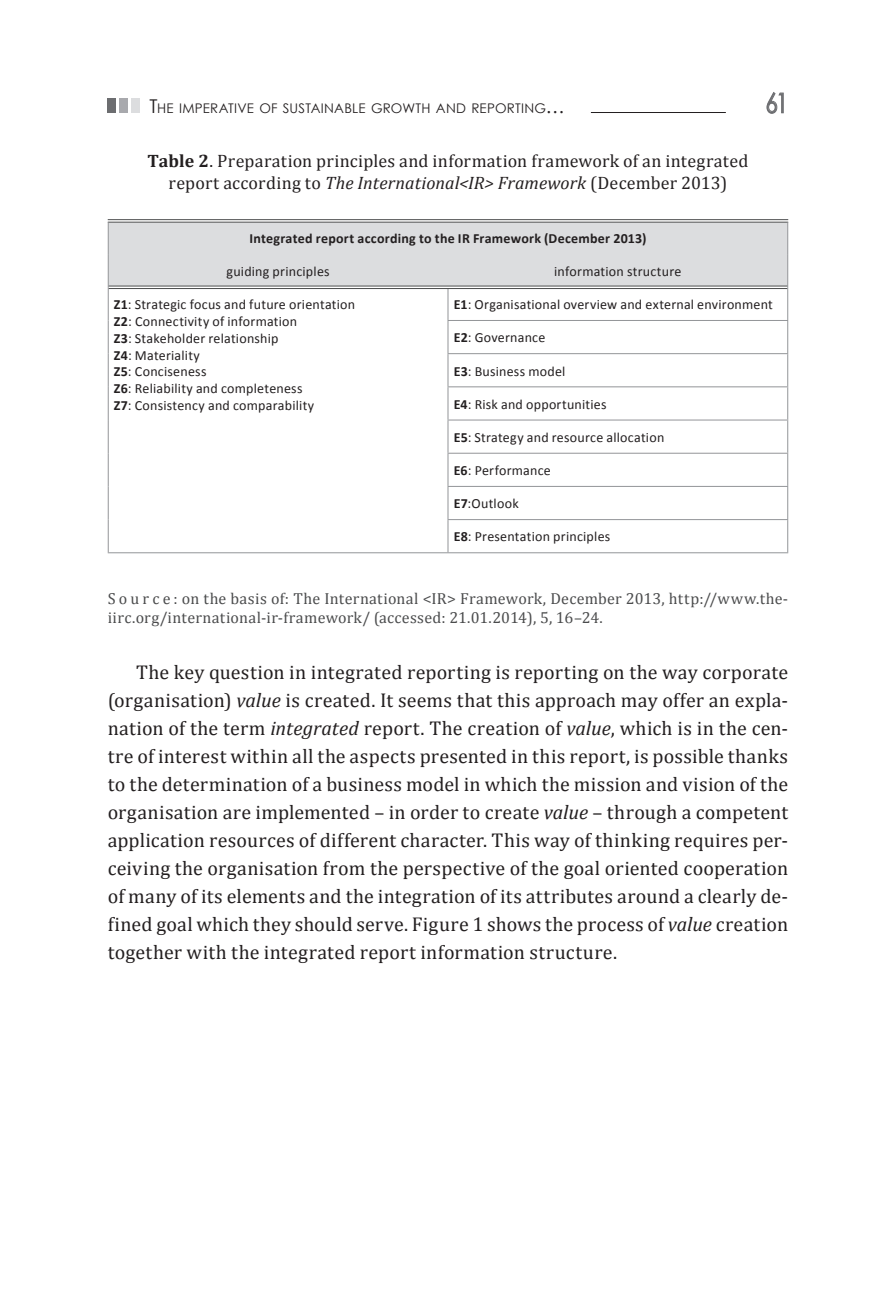
<style>
.page{position:relative;width:896px;height:1293px;background:#fff}
.page>*{position:absolute;margin:0;border:0;box-sizing:border-box;transform-origin:0 0}
.t1{font:27.6px "Century Gothic";color:#6c6d70;scale:.8 1}
.t2{font:20px/28px "Cambria";letter-spacing:.015em;color:#231f20;text-align:justify}
.t3{font:18px/21.6px "Cambria";letter-spacing:.015em;color:#231f20;text-align:center}
.t4{font:16px/19.2px "Cambria";letter-spacing:.02em;color:#4b4c4d}
.t5{font:14px/16.8px "Calibri";letter-spacing:.015em;color:#231f20}
.t6{font:700 14px "Calibri";letter-spacing:.02em;color:#231f20}
.t7{font:13.4px "Century Gothic";letter-spacing:.02em;color:#231f20}
.s1{font-size:19px}
.s2{font-weight:700}
.s3{font-style:italic}
</style>
<div class="page">
<div style="left:108px;top:99px;width:8px;height:14px;background:#6c6d70"></div>
<div style="left:120px;top:99px;width:8px;height:14px;background:#a8a9ad"></div>
<div style="left:132px;top:99px;width:8px;height:14px;background:#dcdddf"></div>
<svg style="left:766px;top:92px;width:17px;height:22px"></svg>
<hr style="left:591px;top:112px;width:135px;height:1px;background:#231f20">
<div style="left:109px;top:223px;width:678px;height:63px;background:#dcdddf"></div>
<hr style="left:447px;top:289px;width:1px;height:31px;background:#939598">
<hr style="left:447px;top:320px;width:341px;height:1px;background:#939598">
<hr style="left:447px;top:321px;width:1px;height:32px;background:#939598">
<hr style="left:447px;top:353px;width:341px;height:1px;background:#939598">
<hr style="left:447px;top:354px;width:1px;height:32px;background:#939598">
<hr style="left:447px;top:386px;width:341px;height:1px;background:#939598">
<hr style="left:447px;top:387px;width:1px;height:32px;background:#939598">
<hr style="left:447px;top:419px;width:341px;height:1px;background:#939598">
<hr style="left:447px;top:420px;width:1px;height:33px;background:#939598">
<hr style="left:447px;top:453px;width:341px;height:1px;background:#939598">
<hr style="left:447px;top:454px;width:1px;height:32px;background:#939598">
<hr style="left:447px;top:486px;width:341px;height:1px;background:#939598">
<hr style="left:447px;top:487px;width:1px;height:32px;background:#939598">
<hr style="left:447px;top:519px;width:341px;height:1px;background:#939598">
<hr style="left:447px;top:520px;width:1px;height:32px;background:#939598">
<hr style="left:108px;top:287px;width:1px;height:33px;background:#939598">
<hr style="left:787px;top:287px;width:1px;height:33px;background:#939598">
<hr style="left:108px;top:320px;width:1px;height:34px;background:#939598">
<hr style="left:787px;top:321px;width:1px;height:32px;background:#939598">
<hr style="left:108px;top:354px;width:1px;height:33px;background:#939598">
<hr style="left:787px;top:354px;width:1px;height:32px;background:#939598">
<hr style="left:108px;top:387px;width:1px;height:33px;background:#939598">
<hr style="left:787px;top:387px;width:1px;height:32px;background:#939598">
<hr style="left:108px;top:420px;width:1px;height:33px;background:#939598">
<hr style="left:787px;top:420px;width:1px;height:33px;background:#939598">
<hr style="left:108px;top:453px;width:1px;height:33px;background:#939598">
<hr style="left:787px;top:454px;width:1px;height:32px;background:#939598">
<hr style="left:108px;top:486px;width:1px;height:33px;background:#939598">
<hr style="left:787px;top:487px;width:1px;height:32px;background:#939598">
<hr style="left:108px;top:519px;width:1px;height:33px;background:#939598">
<hr style="left:787px;top:520px;width:1px;height:32px;background:#939598">
<hr style="left:108px;top:552px;width:340px;height:1px;background:#939598">
<hr style="left:448px;top:552px;width:340px;height:1px;background:#939598">
<hr style="left:108px;top:219px;width:340px;height:1px;background:#4b4c4d">
<hr style="left:108px;top:222px;width:340px;height:1px;background:#4b4c4d">
<hr style="left:448px;top:219px;width:340px;height:1px;background:#4b4c4d">
<hr style="left:448px;top:222px;width:340px;height:1px;background:#4b4c4d">
<hr style="left:108px;top:222px;width:1px;height:32px;background:#939598">
<hr style="left:787px;top:222px;width:1px;height:32px;background:#939598">
<hr style="left:108px;top:254px;width:1px;height:33px;background:#939598">
<hr style="left:787px;top:254px;width:1px;height:33px;background:#939598">
<hr style="left:109px;top:286px;width:339px;height:1px;background:#4b4c4d">
<hr style="left:109px;top:288px;width:339px;height:1px;background:#4b4c4d">
<hr style="left:448px;top:286px;width:339px;height:1px;background:#4b4c4d">
<hr style="left:448px;top:288px;width:339px;height:1px;background:#4b4c4d">
<p class="t7" style="left:150px;top:99px;width:417px"><span class="s1">T</span>HE IMPERATIVE OF SUSTAINABLE GROWTH AND REPORTING<span class="s1">…</span></p>
<h1 class="t1" style="left:765px;top:84px;width:30px">61</h1>
<p class="t3" style="left:147px;top:150px;width:602px"><span class="s2">Table 2</span>. Preparation principles and information framework of an integrated report according to <span class="s3">The International&lt;IR&gt; Framework</span> (December 2013)</p>
<p class="t6" style="left:249px;top:229px;width:399px">Integrated report according to the IR Framework (December 2013)</p>
<p class="t5" style="left:226px;top:263px;width:105px">guiding principles</p>
<p class="t5" style="left:554px;top:263px;width:129px">information structure</p>
<p class="t5" style="left:114px;top:296px;width:243px"><span class="s2">Z1</span>: Strategic focus and future orientation<br><span class="s2">Z2</span>: Connectivity of information<br><span class="s2">Z3</span>: Stakeholder relationship<br><span class="s2">Z4</span>: Materiality<br><span class="s2">Z5</span>: Conciseness<br><span class="s2">Z6</span>: Reliability and completeness<br><span class="s2">Z7</span>: Consistency and comparability</p>
<p class="t5" style="left:454px;top:296px;width:321px"><span class="s2">E1</span>: Organisational overview and external environment</p>
<p class="t5" style="left:454px;top:329px;width:93px"><span class="s2">E2</span>: Governance</p>
<p class="t5" style="left:454px;top:362px;width:113px"><span class="s2">E3</span>: Business model</p>
<p class="t5" style="left:454px;top:396px;width:154px"><span class="s2">E4</span>: Risk and opportunities</p>
<p class="t5" style="left:454px;top:429px;width:212px"><span class="s2">E5</span>: Strategy and resource allocation</p>
<p class="t5" style="left:454px;top:462px;width:99px"><span class="s2">E6</span>: Performance</p>
<p class="t5" style="left:454px;top:495px;width:67px"><span class="s2">E7</span>:Outlook</p>
<p class="t5" style="left:454px;top:528px;width:158px"><span class="s2">E8</span>: Presentation principles</p>
<p class="t4" style="left:108px;top:589px;width:682px">S o u r c e : on the basis of: The International &lt;IR&gt; Framework, December 2013, http://www.the&shy;iirc.org/international-ir-framework/ (accessed: 21.01.2014), 5, 16–24.</p>
<p class="t2" style="left:108px;top:658px;width:682px;text-indent:28px">The key question in integrated reporting is reporting on the way corporate (organisation) <span class="s3">value</span> is created. It seems that this approach may offer an expla&shy;nation of the term <span class="s3">integrated</span> report. The creation of <span class="s3">value</span>, which is in the cen&shy;tre of interest within all the aspects presented in this report, is possible thanks to the determination of a business model in which the mission and vision of the organisation are implemented – in order to create <span class="s3">value</span> – through a competent application resources of different character. This way of thinking requires per&shy;ceiving the organisation from the perspective of the goal oriented cooperation of many of its elements and the integration of its attributes around a clearly de&shy;fined goal which they should serve. Figure 1 shows the process of <span class="s3">value</span> creation together with the integrated report information structure.</p>
</div>
